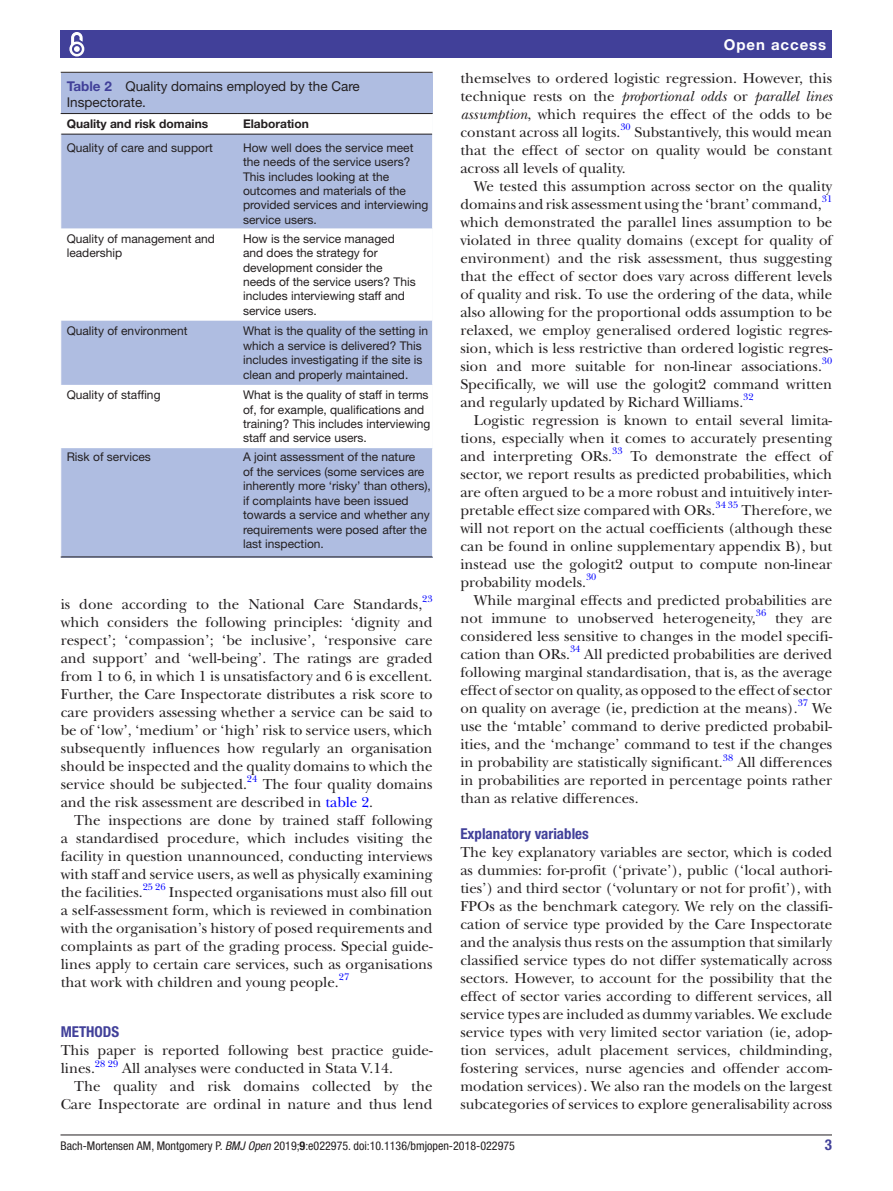
<style>
.page{position:relative;width:893px;height:1191px;background:#fff}
.page>*{position:absolute;margin:0;border:0;box-sizing:border-box;transform-origin:0 0}
.t1{font:15px/18px "New Baskerville";color:#231f20;text-align:justify}
.t2{font:700 condensed 15px "Helvetica Neue LT Std";color:#414099}
.t3{font:700 15px "Helvetica Neue LT Std";letter-spacing:.065em;color:#fff}
.t4{font:13.5px/16.5px "Helvetica Neue LT Std";color:#231f20}
.t5{font:12px/14.4px "Helvetica Neue LT Std";color:#231f20}
.t6{font:condensed 12px "Helvetica Neue LT Std";color:#231f20}
.t7{font:700 12px "Helvetica Neue LT Std";color:#231f20}
.t8{font:9.9px "New Baskerville";color:#00f}
.s1{font-weight:700;color:#414099}
.s2{color:#00f}
.s3{font-style:italic}
.s4{font-weight:700}
</style>
<div class="page">
<hr style="left:61px;top:1134px;width:771px;height:1px;background:#231f20">
<div style="left:61px;top:31px;width:771px;height:27px;background:#414099"></div>
<svg style="left:69px;top:32px;width:16px;height:25px"></svg>
<div style="left:61px;top:73px;width:372px;height:484px;background:#afbde1"></div>
<hr style="left:61px;top:72px;width:372px;height:1px;background:#231f20">
<svg style="left:61px;top:114px;width:371px;height:20px;background:#fafafa"></svg>
<svg style="left:61px;top:135px;width:371px;height:421px"></svg>
<hr style="left:61px;top:113px;width:176px;height:1px;background:#231f20">
<hr style="left:61px;top:134px;width:176px;height:1px;background:#231f20">
<hr style="left:237px;top:113px;width:196px;height:1px;background:#231f20">
<hr style="left:237px;top:134px;width:195px;height:1px;background:#231f20">
<hr style="left:61px;top:556px;width:176px;height:1px;background:#231f20">
<hr style="left:237px;top:556px;width:196px;height:1px;background:#231f20">
<svg style="left:432px;top:114px;width:1px;height:20px"></svg>
<hr style="left:432px;top:134px;width:1px;height:94px;background:#fff">
<hr style="left:432px;top:228px;width:1px;height:93px;background:#fff">
<hr style="left:432px;top:321px;width:1px;height:63px;background:#fff">
<hr style="left:432px;top:384px;width:1px;height:64px;background:#fff">
<hr style="left:432px;top:448px;width:1px;height:108px;background:#fff">
<p class="t4" style="left:67px;top:77px;width:295px"><span class="s1">Table 2</span> Quality domains employed by the Care<br>Inspectorate.</p>
<p class="t7" style="left:67px;top:116px;width:143px">Quality and risk domains</p>
<p class="t7" style="left:243px;top:116px;width:67px">Elaboration</p>
<p class="t5" style="left:67px;top:140px;width:148px">Quality of care and support</p>
<p class="t5" style="left:243px;top:140px;width:187px">How well does the service meet the needs of the service users?<br>This includes looking at the outcomes and materials of the provided services and interviewing service users.</p>
<p class="t5" style="left:67px;top:231px;width:150px">Quality of management and leadership</p>
<p class="t5" style="left:243px;top:231px;width:174px">How is the service managed and does the strategy for development consider the needs of the service users? This includes interviewing staff and service users.</p>
<p class="t5" style="left:67px;top:324px;width:122px">Quality of environment</p>
<p class="t5" style="left:243px;top:324px;width:187px">What is the quality of the setting in which a service is delivered? This includes investigating if the site is clean and properly maintained.</p>
<p class="t5" style="left:67px;top:387px;width:95px">Quality of staffing</p>
<p class="t5" style="left:243px;top:387px;width:189px">What is the quality of staff in terms of, for example, qualifications and training? This includes interviewing staff and service users.</p>
<p class="t5" style="left:67px;top:450px;width:86px">Risk of services</p>
<p class="t5" style="left:243px;top:450px;width:189px">A joint assessment of the nature<br>of the services (some services are inherently more ‘risky’ than others), if complaints have been issued towards a service and whether any requirements were posed after the last inspection.</p>
<p class="t1" style="left:61px;top:595px;width:363px">is done according to the National Care Standards,</p>
<p class="t8" style="left:422px;top:593px;width:12px">23</p>
<p class="t1" style="left:61px;top:613px;width:373px">which considers the following principles: ‘dignity and respect’; ‘compassion’; ‘be inclusive’, ‘responsive care and support’ and ‘well-being’. The ratings are graded from 1 to 6, in which 1 is unsatisfactory and 6 is excellent.<br>Further, the Care Inspectorate distributes a risk score to care providers assessing whether a service can be said to be of ‘low’, ‘medium’ or ‘high’ risk to service users, which subsequently influences how regularly an organisation should be inspected and the quality domains to which the service should be subjected.</p>
<p class="t8" style="left:247px;top:773px;width:12px">24</p>
<p class="t1" style="left:61px;top:775px;width:373px;text-indent:202px">The four quality domains and the risk assessment are described in <span class="s2">table 2</span>.</p>
<p class="t1" style="left:61px;top:811px;width:373px;text-indent:14px">The inspections are done by trained staff following a standardised procedure, which includes visiting the facility in question unannounced, conducting interviews with staff and service users, as well as physically examining the facilities.</p>
<p class="t8" style="left:143px;top:881px;width:24px">25 26</p>
<p class="t1" style="left:61px;top:883px;width:373px;text-indent:108px">Inspected organisations must also fill out a self-assessment form, which is reviewed in combination with the organisation’s history of posed requirements and complaints as part of the grading process. Special guide&shy;lines apply to certain care services, such as organisations that work with children and young people.</p>
<p class="t8" style="left:339px;top:971px;width:12px">27</p>
<p class="t2" style="left:61px;top:1023px;width:60px">Methods</p>
<p class="t1" style="left:61px;top:1041px;width:373px">This paper is reported following best practice guide&shy;lines.</p>
<p class="t8" style="left:95px;top:1057px;width:25px">28 29</p>
<p class="t1" style="left:122px;top:1059px;width:272px">All analyses were conducted in Stata V.14.</p>
<p class="t1" style="left:74px;top:1077px;width:360px">The quality and risk domains collected by the</p>
<p class="t1" style="left:61px;top:1095px;width:373px">Care Inspectorate are ordinal in nature and thus lend</p>
<p class="t3" style="left:724px;top:35px;width:104px">Open access</p>
<p class="t1" style="left:460px;top:69px;width:373px">themselves to ordered logistic regression. However, this technique rests on the <span class="s3">proportional odds</span> or <span class="s3">parallel lines assumption</span>, which requires the effect of the odds to be constant across all logits.<sup>30</sup> Substantively, this would mean that the effect of sector on quality would be constant across all levels of quality.</p>
<p class="t1" style="left:460px;top:177px;width:373px;text-indent:14px">We tested this assumption across sector on the quality domains and risk assessment using the ‘brant’ command,</p>
<p class="t8" style="left:822px;top:193px;width:12px">31</p>
<p class="t1" style="left:460px;top:213px;width:373px">which demonstrated the parallel lines assumption to be violated in three quality domains (except for quality of environment) and the risk assessment, thus suggesting that the effect of sector does vary across different levels of quality and risk. To use the ordering of the data, while also allowing for the proportional odds assumption to be relaxed, we employ generalised ordered logistic regres&shy;sion, which is less restrictive than ordered logistic regres&shy;sion and more suitable for non-linear associations.</p>
<p class="t8" style="left:822px;top:355px;width:12px">30</p>
<p class="t1" style="left:460px;top:375px;width:373px">Specifically, we will use the gologit2 command written and regularly updated by Richard Williams.</p>
<p class="t8" style="left:743px;top:391px;width:12px">32</p>
<p class="t1" style="left:460px;top:411px;width:373px;text-indent:14px">Logistic regression is known to entail several limita&shy;tions, especially when it comes to accurately presenting and interpreting ORs.</p>
<p class="t8" style="left:612px;top:445px;width:12px">33</p>
<p class="t1" style="left:460px;top:447px;width:373px;text-indent:170px">To demonstrate the effect of sector, we report results as predicted probabilities, which are often argued to be a more robust and intuitively inter&shy;pretable effect size compared with ORs.</p>
<p class="t8" style="left:715px;top:499px;width:24px">34 35</p>
<p class="t1" style="left:460px;top:501px;width:373px;text-indent:281px">Therefore, we will not report on the actual coefficients (although these can be found in online supplementary appendix B), but instead use the gologit2 output to compute non-linear probability models.</p>
<p class="t8" style="left:586px;top:571px;width:12px">30</p>
<p class="t1" style="left:460px;top:591px;width:373px;text-indent:14px">While marginal effects and predicted probabilities are not immune to unobserved heterogeneity,</p>
<p class="t8" style="left:756px;top:607px;width:12px">36</p>
<p class="t1" style="left:460px;top:609px;width:373px;text-indent:315px">they are considered less sensitive to changes in the model specifi&shy;cation than ORs.</p>
<p class="t8" style="left:570px;top:643px;width:12px">34</p>
<p class="t1" style="left:460px;top:645px;width:373px;text-indent:124px">All predicted probabilities are derived following marginal standardisation, that is, as the average effect of sector on quality, as opposed to the effect of sector on quality on average (ie, prediction at the means).</p>
<p class="t8" style="left:798px;top:697px;width:12px">37</p>
<p class="t1" style="left:460px;top:699px;width:373px;text-indent:352px">We use the ‘mtable’ command to derive predicted probabil&shy;ities, and the ‘mchange’ command to test if the changes in probability are statistically significant.</p>
<p class="t8" style="left:723px;top:751px;width:12px">38</p>
<p class="t1" style="left:460px;top:753px;width:373px;text-indent:277px">All differences in probabilities are reported in percentage points rather than as relative differences.</p>
<p class="t2" style="left:460px;top:825px;width:130px">Explanatory variables</p>
<p class="t1" style="left:460px;top:843px;width:373px">The key explanatory variables are sector, which is coded as dummies: for-profit (‘private’), public (‘local authori&shy;ties’) and third sector (‘voluntary or not for profit’), with FPOs as the benchmark category. We rely on the classifi&shy;cation of service type provided by the Care Inspectorate and the analysis thus rests on the assumption that similarly classified service types do not differ systematically across sectors. However, to account for the possibility that the effect of sector varies according to different services, all service types are included as dummy variables. We exclude service types with very limited sector variation (ie, adop&shy;tion services, adult placement services, childminding, fostering services, nurse agencies and offender accom&shy;modation services). We also ran the models on the largest subcategories of services to explore generalisability across</p>
<p class="t6" style="left:61px;top:1138px;width:456px">Bach-Mortensen AM, Montgomery P. <span class="s3">BMJ Open</span> 2019;<span class="s4">9</span>:e022975. doi:10.1136/bmjopen-2018-022975</p>
<p class="t2" style="left:825px;top:1135px;width:9px">3</p>
</div>
